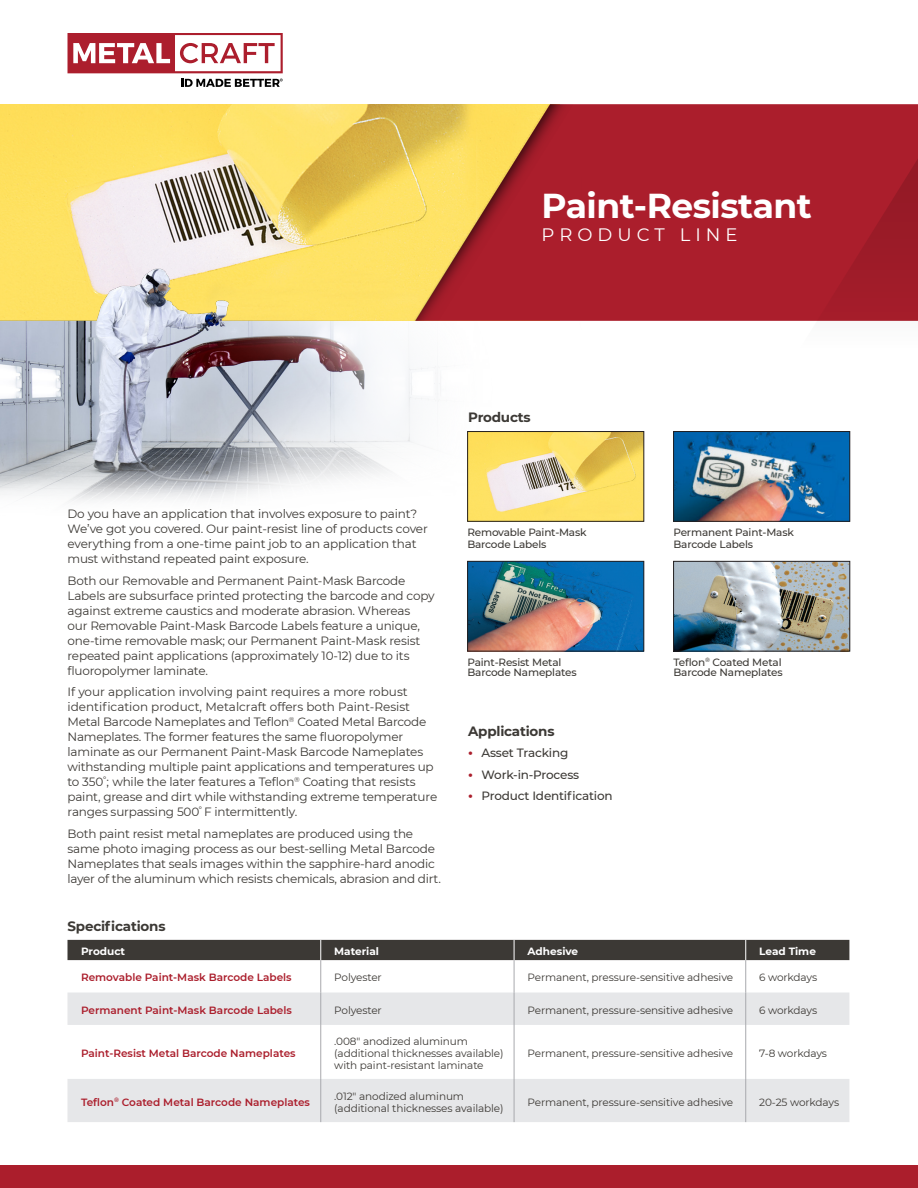
<style>
.page{position:relative;width:918px;height:1188px;background:#fff}
.page>*{position:absolute;margin:0;border:0;box-sizing:border-box;transform-origin:0 0}
.t1{font:700 34.5px "Montserrat";letter-spacing:-.015em;color:#fff}
.t2{font:18px "Montserrat";letter-spacing:.28em;color:#fff}
.t3{font:700 13.5px "Montserrat";letter-spacing:-.015em;color:#3c3935}
.t4{font:12px/15px "Montserrat";letter-spacing:-.015em;color:#3c3935}
.t5{font:500 12px "Montserrat";letter-spacing:-.015em;color:#3c3935}
.t6{font:10.5px/12px "Montserrat";letter-spacing:-.01em;color:#3c3935}
.t7{font:600 10.5px "Montserrat";color:#ab1e2c}
.t8{font:500 10.5px/12px "Montserrat";letter-spacing:-.015em;color:#3c3935}
.t9{font:700 10.5px "Montserrat";color:#fff}
.s1{font-weight:700;font-size:13.5px;color:#ab1e2c}
</style>
<div class="page">
<svg style="left:68px;top:33px;width:215px;height:40px"></svg>
<svg style="left:181px;top:79px;width:102px;height:8px"></svg>
<img style="left:0;top:104px;width:413px;height:73px">
<div style="left:573px;top:104px;width:345px;height:217px;background:#ab1e2c"></div>
<img style="left:413px;top:104px;width:160px;height:73px">
<svg style="left:800px;top:137px;width:118px;height:184px;background:#a61d2a"></svg>
<svg style="left:68px;top:993px;width:781px;height:129px;fill:#e6e7e9"></svg>
<hr style="left:321px;top:960px;width:1px;height:33px;background:#a8a9ad">
<hr style="left:514px;top:960px;width:1px;height:33px;background:#a8a9ad">
<hr style="left:745px;top:960px;width:1px;height:33px;background:#a8a9ad">
<hr style="left:321px;top:993px;width:1px;height:32px;background:#a8a9ad">
<hr style="left:514px;top:993px;width:1px;height:32px;background:#a8a9ad">
<hr style="left:745px;top:993px;width:1px;height:32px;background:#a8a9ad">
<hr style="left:321px;top:1025px;width:1px;height:54px;background:#a8a9ad">
<hr style="left:514px;top:1025px;width:1px;height:54px;background:#a8a9ad">
<hr style="left:745px;top:1025px;width:1px;height:54px;background:#a8a9ad">
<hr style="left:321px;top:1079px;width:1px;height:43px;background:#a8a9ad">
<hr style="left:514px;top:1079px;width:1px;height:43px;background:#a8a9ad">
<hr style="left:745px;top:1079px;width:1px;height:43px;background:#a8a9ad">
<div style="left:68px;top:940px;width:781px;height:20px;background:#3c3935"></div>
<div style="left:0;top:1165px;width:918px;height:23px;background:#ab1e2c"></div>
<img style="left:0;top:177px;width:582px;height:384px">
<img style="left:469px;top:433px;width:173px;height:86px">
<div style="left:467px;top:431px;width:177px;height:90px;border:1px solid #231f20"></div>
<img style="left:469px;top:563px;width:173px;height:86px">
<div style="left:467px;top:561px;width:177px;height:90px;border:1px solid #231f20"></div>
<img style="left:675px;top:433px;width:173px;height:86px">
<div style="left:673px;top:431px;width:177px;height:90px;border:1px solid #231f20"></div>
<img style="left:675px;top:563px;width:173px;height:86px">
<div style="left:673px;top:561px;width:177px;height:90px;border:1px solid #231f20"></div>
<p class="t1" style="left:542px;top:180px;width:272px">Paint-Resistant</p>
<p class="t2" style="left:542px;top:222px;width:197px">PRODUCT LINE</p>
<p class="t3" style="left:468px;top:408px;width:64px">Products</p>
<p class="t4" style="left:68px;top:506px;width:362px">Do you have an application that involves exposure to paint?<br>We’ve got you covered. Our paint-resist line of products cover everything from a one-time paint job to an application that must withstand repeated paint exposure.</p>
<p class="t4" style="left:68px;top:572px;width:369px">Both our Removable and Permanent Paint-Mask Barcode Labels are subsurface printed protecting the barcode and copy against extreme caustics and moderate abrasion. Whereas<br>our Removable Paint-Mask Barcode Labels feature a unique, one-time removable mask; our Permanent Paint-Mask resist repeated paint applications (approximately 10-12) due to its fluoropolymer laminate.</p>
<p class="t4" style="left:68px;top:684px;width:371px">If your application involving paint requires a more robust identification product, Metalcraft offers both Paint-Resist Metal Barcode Nameplates and Teflon<sup>®</sup> Coated Metal Barcode Nameplates. The former features the same fluoropolymer laminate as our Permanent Paint-Mask Barcode Nameplates withstanding multiple paint applications and temperatures up to 350˚; while the later features a Teflon<sup>®</sup> Coating that resists paint, grease and dirt while withstanding extreme temperature ranges surpassing 500˚F intermittently.</p>
<p class="t4" style="left:68px;top:825px;width:375px">Both paint resist metal nameplates are produced using the same photo imaging process as our best-selling Metal Barcode Nameplates that seals images within the sapphire-hard anodic layer of the aluminum which resists chemicals, abrasion and dirt.</p>
<p class="t3" style="left:68px;top:916px;width:100px">Specifications</p>
<p class="t8" style="left:467px;top:526px;width:121px">Removable Paint-Mask<br>Barcode Labels</p>
<p class="t8" style="left:467px;top:657px;width:111px;line-height:10.2px">Paint-Resist Metal<br>Barcode Nameplates</p>
<p class="t3" style="left:468px;top:721px;width:88px">Applications</p>
<p class="t5" style="left:468px;top:745px;width:102px"><span class="s1">•</span> Asset Tracking</p>
<p class="t5" style="left:468px;top:766px;width:113px"><span class="s1">•</span> Work-in-Process</p>
<p class="t5" style="left:468px;top:788px;width:146px"><span class="s1">•</span> Product Identification</p>
<p class="t8" style="left:673px;top:526px;width:122px">Permanent Paint-Mask<br>Barcode Labels</p>
<p class="t8" style="left:673px;top:657px;width:111px;line-height:10.2px">Teflon<sup>®</sup> Coated Metal<br>Barcode Nameplates</p>
<p class="t9" style="left:81px;top:944px;width:46px">Product</p>
<p class="t9" style="left:334px;top:944px;width:46px">Material</p>
<p class="t9" style="left:528px;top:944px;width:52px">Adhesive</p>
<p class="t9" style="left:759px;top:944px;width:58px">Lead Time</p>
<p class="t7" style="left:81px;top:970px;width:212px">Removable Paint-Mask Barcode Labels</p>
<p class="t6" style="left:334px;top:971px;width:49px">Polyester</p>
<p class="t6" style="left:528px;top:971px;width:207px">Permanent, pressure-sensitive adhesive</p>
<p class="t6" style="left:759px;top:971px;width:60px">6 workdays</p>
<p class="t7" style="left:81px;top:1003px;width:212px">Permanent Paint-Mask Barcode Labels</p>
<p class="t6" style="left:334px;top:1004px;width:49px">Polyester</p>
<p class="t6" style="left:528px;top:1004px;width:207px">Permanent, pressure-sensitive adhesive</p>
<p class="t6" style="left:759px;top:1004px;width:60px">6 workdays</p>
<p class="t7" style="left:81px;top:1046px;width:216px">Paint-Resist Metal Barcode Nameplates</p>
<p class="t6" style="left:334px;top:1035px;width:171px">.008" anodized aluminum (additional thicknesses available) with paint-resistant laminate</p>
<p class="t6" style="left:528px;top:1047px;width:207px">Permanent, pressure-sensitive adhesive</p>
<p class="t6" style="left:759px;top:1047px;width:69px">7-8 workdays</p>
<p class="t7" style="left:81px;top:1094px;width:231px">Teflon<sup>®</sup> Coated Metal Barcode Nameplates</p>
<p class="t6" style="left:334px;top:1090px;width:171px">.012" anodized aluminum (additional thicknesses available)</p>
<p class="t6" style="left:528px;top:1096px;width:207px">Permanent, pressure-sensitive adhesive</p>
<p class="t6" style="left:759px;top:1096px;width:81px">20-25 workdays</p>
</div>
